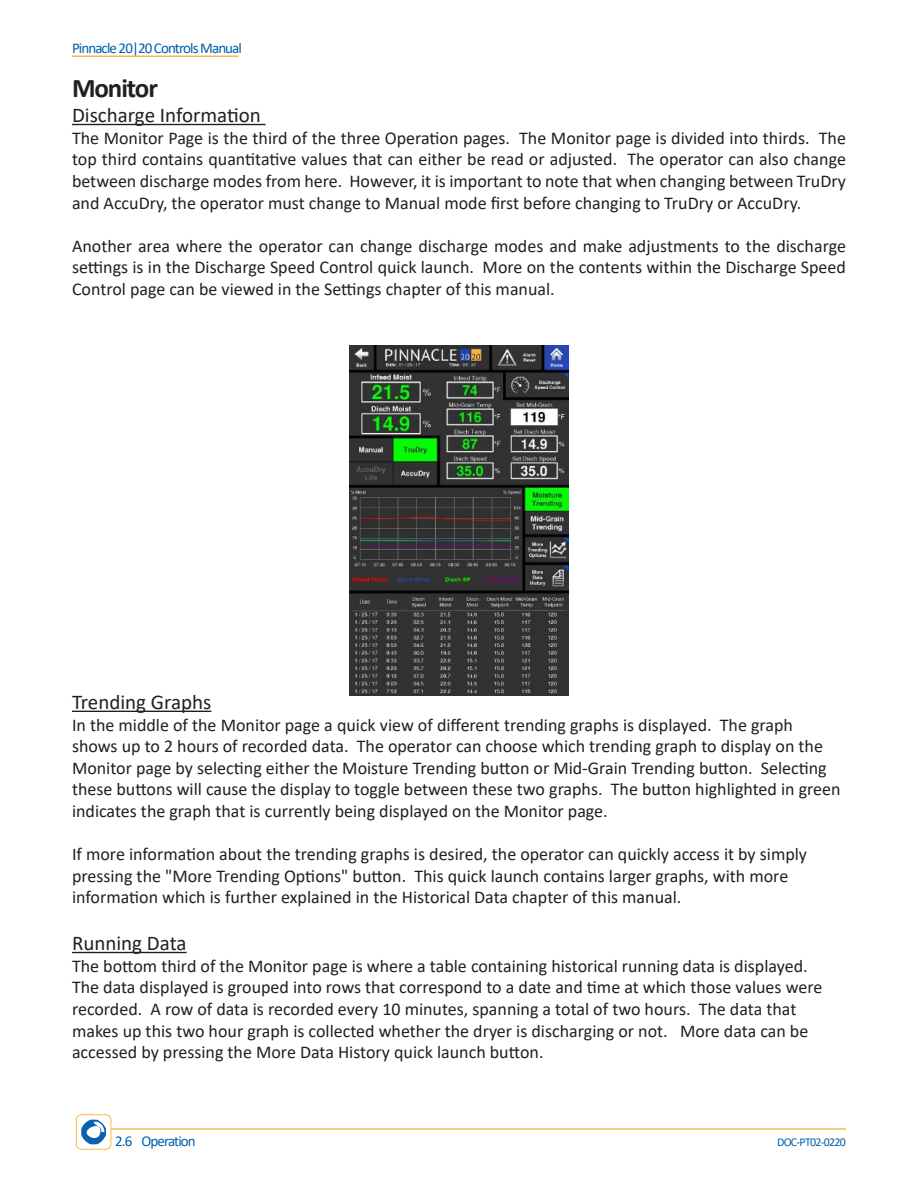
<style>
.page{position:relative;width:918px;height:1188px;background:#fff}
.page>*{position:absolute;margin:0;border:0;box-sizing:border-box;transform-origin:0 0}
.t1{font:700 27px "Calibri";letter-spacing:-.04em;color:#241f1f}
.t2{font:21px "Calibri";color:#241f1f}
.t3{font:18px/21.6px "Calibri";color:#241f1f}
.t4{font:15px "Calibri";letter-spacing:-.06em;color:#0060ae}
.t5{font:12px "Calibri";letter-spacing:-.06em;color:#0060ae}
</style>
<div class="page">
<hr style="left:72px;top:56px;width:167px;height:1px;background:#fcb84a">
<hr style="left:112px;top:1128px;width:734px;height:2px;background:#fcb84a">
<div style="left:76px;top:1114px;width:35px;height:36px;border:1px solid #fab64a;border-radius:5px"></div>
<svg style="left:76px;top:1117px;width:30px;height:27px"></svg>
<hr style="left:72px;top:124px;width:194px;height:1px;background:#241f1f">
<hr style="left:72px;top:711px;width:139px;height:1px;background:#241f1f">
<hr style="left:72px;top:952px;width:115px;height:1px;background:#241f1f">
<img style="left:349px;top:345px;width:220px;height:351px">
<p class="t4" style="left:72px;top:38px;width:172px">Pinnacle 20|20 Controls Manual</p>
<h1 class="t1" style="left:72px;top:69px;width:87px">Monitor</h1>
<p class="t2" style="left:72px;top:101px;width:190px">Discharge Information</p>
<p class="t3" style="left:72px;top:127px;width:776px;text-align:justify">The Monitor Page is the third of the three Operation pages. The Monitor page is divided into thirds. The top third contains quantitative values that can either be read or adjusted. The operator can also change between discharge modes from here. However, it is important to note that when changing between TruDry and AccuDry, the operator must change to Manual mode first before changing to TruDry or AccuDry.</p>
<p class="t3" style="left:72px;top:235px;width:776px;text-align:justify">Another area where the operator can change discharge modes and make adjustments to the discharge settings is in the Discharge Speed Control quick launch. More on the contents within the Discharge Speed Control page can be viewed in the Settings chapter of this manual.</p>
<p class="t2" style="left:72px;top:687px;width:141px">Trending Graphs</p>
<p class="t3" style="left:72px;top:713px;width:770px">In the middle of the Monitor page a quick view of different trending graphs is displayed. The graph shows up to 2 hours of recorded data. The operator can choose which trending graph to display on the Monitor page by selecting either the Moisture Trending button or Mid-Grain Trending button. Selecting these buttons will cause the display to toggle between these two graphs. The button highlighted in green indicates the graph that is currently being displayed on the Monitor page.</p>
<p class="t3" style="left:72px;top:843px;width:737px">If more information about the trending graphs is desired, the operator can quickly access it by simply pressing the "More Trending Options" button. This quick launch contains larger graphs, with more information which is further explained in the Historical Data chapter of this manual.</p>
<p class="t2" style="left:72px;top:929px;width:116px">Running Data</p>
<p class="t3" style="left:72px;top:955px;width:752px">The bottom third of the Monitor page is where a table containing historical running data is displayed.<br>The data displayed is grouped into rows that correspond to a date and time at which those values were recorded. A row of data is recorded every 10 minutes, spanning a total of two hours. The data that makes up this two hour graph is collected whether the dryer is discharging or not. More data can be accessed by pressing the More Data History quick launch button.</p>
<p class="t4" style="left:115px;top:1130px;width:82px">2.6 Operation</p>
<p class="t5" style="left:777px;top:1134px;width:70px">DOC-PT02-0220</p>
</div>
